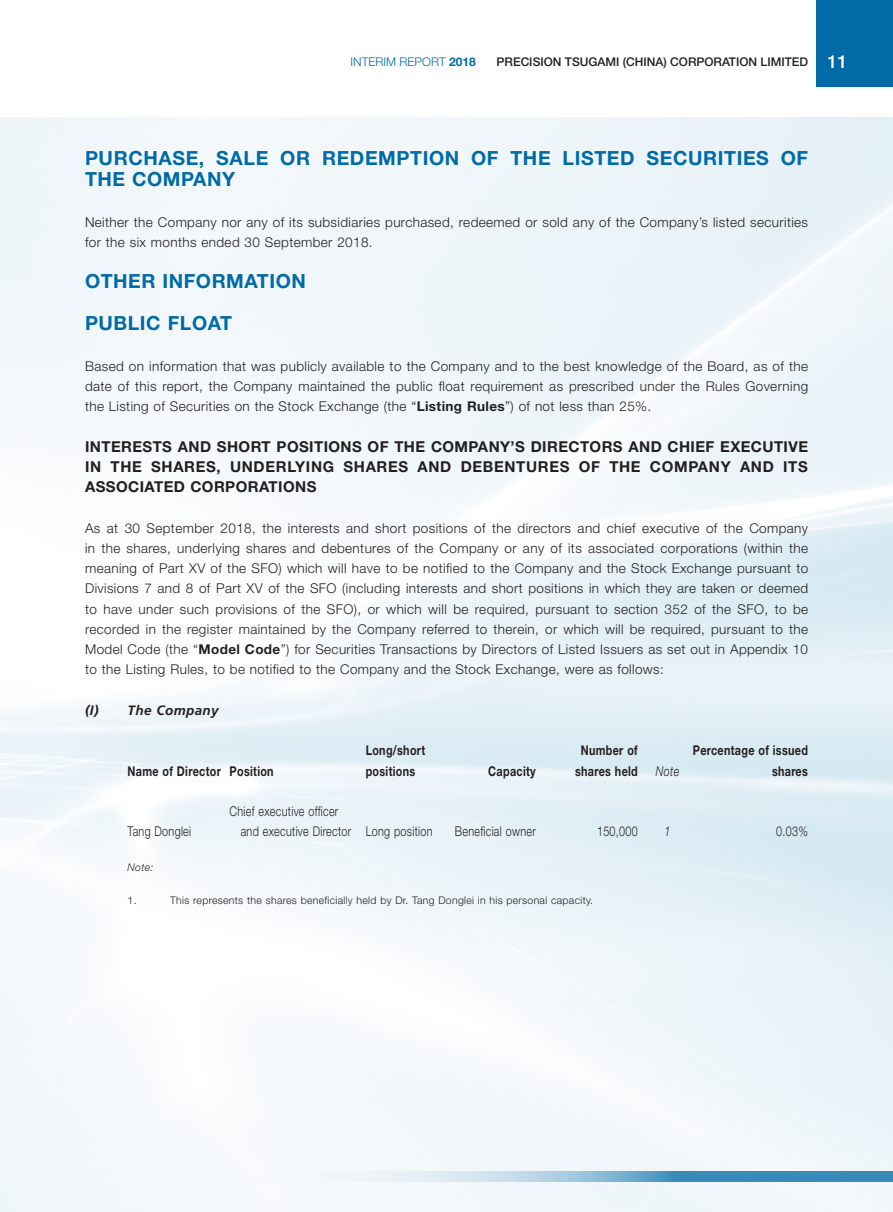
<style>
.page{position:relative;width:893px;height:1212px;background:#fff}
.page>*{position:absolute;margin:0;border:0;box-sizing:border-box;transform-origin:0 0}
.t1{font:700 19.5px/21px "Helvetica Neue LT Std";letter-spacing:.03em;color:#006ba7}
.t2{font:700 15px/20.2px "Helvetica Neue LT Std";letter-spacing:.03em;color:#231f20;text-align:justify}
.t3{font:300 13.5px/20.2px "Helvetica Neue LT Std";letter-spacing:.03em;color:#231f20;text-align:justify}
.t4{font:700 13.5px/20.2px "Helvetica Neue LT Std";letter-spacing:.03em;color:#231f20;scale:.8 1}
.t5{font:300 13.5px/20.2px "Helvetica Neue LT Std";letter-spacing:.03em;color:#231f20;scale:.8 1}
.t6{font:italic 700 13.5px "Frutiger LT Std";letter-spacing:.03em;color:#231f20}
.t7{font:italic 300 13.5px "Helvetica Neue LT Std";color:#231f20;scale:.8 1}
.t8{font:500 12px "Helvetica Neue LT Std";color:#231f20}
.t9{font:300 12px "Helvetica Neue LT Std";color:#006ba7}
.t10{font:700 12px "Helvetica Neue LT Std";color:#006ba7}
.t11{font:300 10.5px "Helvetica Neue LT Std";letter-spacing:.03em;color:#231f20}
.t12{font:italic 300 10.5px "Helvetica Neue LT Std";color:#231f20}
.s1{font-weight:300}
.s2{font-size:18px;color:#fff}
.s3{font-weight:700}
</style>
<div class="page">
<div style="left:816px;top:0;width:77px;height:87px;background:#006ba7"></div>
<svg style="left:0;top:1171px;width:893px;height:11px"></svg>
<p class="t9" style="left:351px;top:55px;width:11px">Inte</p>
<p class="t9" style="left:375px;top:55px;width:33px">rim Rep</p>
<p class="t10" style="left:422px;top:54px;width:55px"><span class="s1">ort</span> 2018</p>
<p class="t8" style="left:497px;top:55px;width:352px">PRECISION TSUGAMI (CHINA) CORPORATION LIMITED <span class="s2">11</span></p>
<h1 class="t1" style="left:85px;top:147px;width:725px">PURCHASE, SALE OR REDEMPTION OF THE LISTED SECURITIES OF<br>THE COMPANY</h1>
<p class="t3" style="left:85px;top:211px;width:725px">Neither the Company nor any of its subsidiaries purchased, redeemed or sold any of the Company’s listed securities for the six months ended 30 September 2018.</p>
<h1 class="t1" style="left:85px;top:260px;width:222px;line-height:42px">OTHER INFORMATION<br>PUBLIC FLOAT</h1>
<p class="t3" style="left:85px;top:355px;width:725px">Based on information that was publicly available to the Company and to the best knowledge of the Board, as of the date of this report, the Company maintained the public float requirement as prescribed under the Rules Governing the Listing of Securities on the Stock Exchange (the “<span class="s3">Listing Rules</span>”) of not less than 25%.</p>
<p class="t2" style="left:85px;top:436px;width:724px">INTERESTS AND SHORT POSITIONS OF THE COMPANY’S DIRECTORS AND CHIEF EXECUTIVE IN THE SHARES, UNDERLYING SHARES AND DEBENTURES OF THE COMPANY AND ITS ASSOCIATED CORPORATIONS</p>
<p class="t3" style="left:85px;top:517px;width:725px">As at 30 September 2018, the interests and short positions of the directors and chief executive of the Company in the shares, underlying shares and debentures of the Company or any of its associated corporations (within the meaning of Part XV of the SFO) which will have to be notified to the Company and the Stock Exchange pursuant to Divisions 7 and 8 of Part XV of the SFO (including interests and short positions in which they are taken or deemed to have under such provisions of the SFO), or which will be required, pursuant to section 352 of the SFO, to be recorded in the register maintained by the Company referred to therein, or which will be required, pursuant to the Model Code (the “<span class="s3">Model Code</span>”) for Securities Transactions by Directors of Listed Issuers as set out in Appendix 10 to the Listing Rules, to be notified to the Company and the Stock Exchange, were as follows:</p>
<p class="t6" style="left:85px;top:702px;width:135px">(I) The Company</p>
<p class="t4" style="left:128px;top:760px;width:184px">Name of Director Position</p>
<p class="t4" style="left:366px;top:740px;width:76px">Long/short positions</p>
<p class="t4" style="left:488px;top:760px;width:61px">Capacity</p>
<p class="t4" style="left:575px;top:740px;width:80px;text-align:center">Number of shares held</p>
<p class="t7" style="left:656px;top:763px;width:31px">Note</p>
<p class="t4" style="left:693px;top:740px;width:145px;text-align:right">Percentage of issued shares</p>
<p class="t5" style="left:128px;top:821px;width:81px">Tang Donglei</p>
<p class="t5" style="left:241px;top:801px;width:241px;text-indent:-11px">Chief executive officer<br>and executive Director Long position</p>
<p class="t5" style="left:455px;top:821px;width:103px">Beneficial owner</p>
<p class="t5" style="left:597px;top:821px;width:53px">150,000</p>
<p class="t7" style="left:665px;top:823px;width:9px">1</p>
<p class="t5" style="left:776px;top:821px;width:41px">0.03%</p>
<p class="t12" style="left:128px;top:861px;width:27px">Note:</p>
<p class="t11" style="left:128px;top:894px;width:11px">1.</p>
<p class="t11" style="left:170px;top:894px;width:425px">This represents the shares beneficially held by Dr. Tang Donglei in his personal capacity.</p>
</div>
